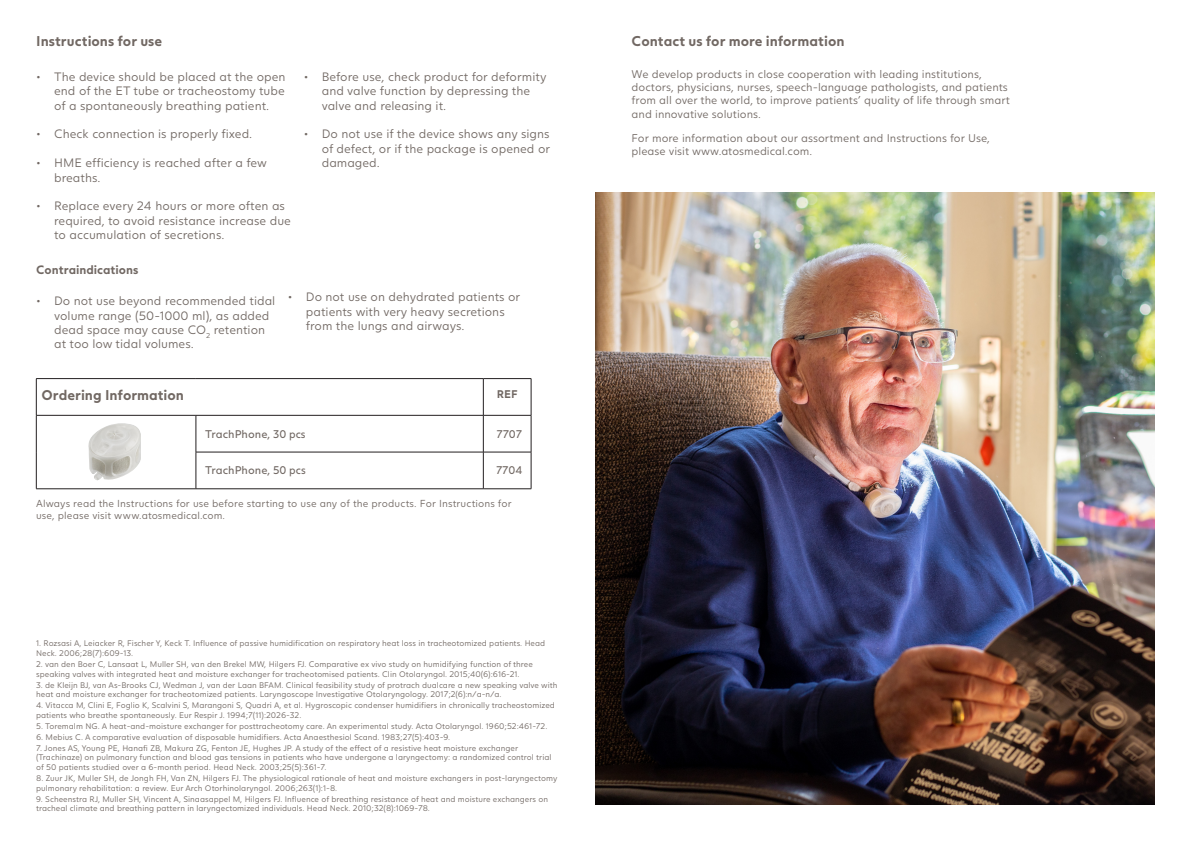
<style>
.page{position:relative;width:1191px;height:842px;background:#fff}
.page>*{position:absolute;margin:0;border:0;box-sizing:border-box;transform-origin:0 0}
.Sub_heading_smaller{font:700 14px "Juli Sans";color:#716863}
.Table_head{font:700 14px "Juli Sans";color:#716863}
.t1{font:300 12px/14.4px "Juli Sans";color:#716863}
.t2{font:700 12px "Juli Sans";color:#716863}
.Body{font:300 11px/13.2px "Juli Sans";color:#716863}
.Ordertext{font:11px "Juli Sans";color:#716863}
.Ordertext-2{font:11px "Juli Sans";color:#716863;scale:.95 1}
.Table_head-2{font:700 11px "Juli Sans";color:#716863}
.bread_09{font:300 10px/12px "Juli Sans";letter-spacing:.005em;color:#716863}
.subhead_8_pt{font:300 8px/9.6px "Juli Sans";color:#716863}
</style>
<div class="page">
<img style="left:88px;top:423px;width:53px;height:58px">
<hr style="left:36px;top:378px;width:160px;height:1px;background:#231f20">
<hr style="left:36px;top:379px;width:1px;height:36px;background:#231f20">
<hr style="left:196px;top:378px;width:287px;height:1px;background:#231f20">
<hr style="left:483px;top:378px;width:48px;height:1px;background:#231f20">
<hr style="left:483px;top:379px;width:1px;height:36px;background:#231f20">
<hr style="left:531px;top:379px;width:1px;height:36px;background:#231f20">
<hr style="left:36px;top:415px;width:160px;height:1px;background:#231f20">
<hr style="left:36px;top:415px;width:1px;height:37px;background:#231f20">
<hr style="left:196px;top:415px;width:287px;height:1px;background:#231f20">
<hr style="left:196px;top:415px;width:1px;height:37px;background:#231f20">
<hr style="left:483px;top:415px;width:48px;height:1px;background:#231f20">
<hr style="left:483px;top:415px;width:1px;height:37px;background:#231f20">
<hr style="left:531px;top:415px;width:1px;height:37px;background:#231f20">
<hr style="left:36px;top:452px;width:1px;height:37px;background:#231f20">
<hr style="left:196px;top:452px;width:287px;height:1px;background:#231f20">
<hr style="left:196px;top:452px;width:1px;height:37px;background:#231f20">
<hr style="left:483px;top:452px;width:48px;height:1px;background:#231f20">
<hr style="left:483px;top:452px;width:1px;height:37px;background:#231f20">
<hr style="left:531px;top:452px;width:1px;height:37px;background:#231f20">
<hr style="left:36px;top:489px;width:160px;height:1px;background:#231f20">
<hr style="left:196px;top:489px;width:287px;height:1px;background:#231f20">
<hr style="left:483px;top:489px;width:48px;height:1px;background:#231f20">
<img style="left:595px;top:192px;width:560px;height:612px">
<p class="Sub_heading_smaller" style="left:36px;top:33px;width:128px">Instructions for use</p>
<p class="t1" style="left:54px;top:69px;width:233px;text-align:justify;text-indent:-18px">• The device should be placed at the open end of the ET tube or tracheostomy tube of a spontaneously breathing patient.</p>
<p class="t1" style="left:36px;top:127px;width:218px">• Check connection is properly fixed.</p>
<p class="t1" style="left:54px;top:156px;width:214px;text-indent:-18px">• HME efficiency is reached after a few breaths.</p>
<p class="t1" style="left:54px;top:199px;width:238px;text-indent:-18px">• Replace every 24 hours or more often as required, to avoid resistance increase due to accumulation of secretions.</p>
<p class="t2" style="left:36px;top:262px;width:104px">Contraindications</p>
<p class="t1" style="left:54px;top:294px;width:223px;text-indent:-18px">• Do not use beyond recommended tidal volume range (50-1000 ml), as added dead space may cause CO<sub>2</sub> retention at too low tidal volumes.</p>
<p class="t1" style="left:306px;top:290px;width:216px;text-indent:-18px">• Do not use on dehydrated patients or patients with very heavy secretions from the lungs and airways.</p>
<p class="t1" style="left:322px;top:69px;width:226px;text-indent:-18px">• Before use, check product for deformity and valve function by depressing the valve and releasing it.</p>
<p class="t1" style="left:322px;top:127px;width:230px;text-align:justify;text-indent:-18px">• Do not use if the device shows any signs of defect, or if the package is opened or damaged.</p>
<p class="Table_head" style="left:41px;top:386px;width:144px">Ordering Information</p>
<p class="Table_head-2" style="left:496px;top:388px;width:23px">REF</p>
<p class="Ordertext" style="left:205px;top:427px;width:102px">TrachPhone, 30 pcs</p>
<p class="Ordertext-2" style="left:496px;top:427px;width:28px">7707</p>
<p class="Ordertext" style="left:205px;top:464px;width:102px">TrachPhone, 50 pcs</p>
<p class="Ordertext-2" style="left:496px;top:464px;width:29px">7704</p>
<p class="bread_09" style="left:36px;top:498px;width:477px">Always read the Instructions for use before starting to use any of the products. For Instructions for use, please visit www.atosmedical.com.</p>
<p class="subhead_8_pt" style="left:36px;top:639px;width:510px">1. Rozsasi A, Leiacker R, Fischer Y, Keck T. Influence of passive humidification on respiratory heat loss in tracheotomized patients. Head<br>Neck. 2006;28(7):609-13.</p>
<p class="subhead_8_pt" style="left:36px;top:659px;width:498px">2. van den Boer C, Lansaat L, Muller SH, van den Brekel MW, Hilgers FJ. Comparative ex vivo study on humidifying function of three speaking valves with integrated heat and moisture exchanger for tracheotomised patients. Clin Otolaryngol. 2015;40(6):616-21.</p>
<p class="subhead_8_pt" style="left:36px;top:680px;width:523px">3. de Kleijn BJ, van As-Brooks CJ, Wedman J, van der Laan BFAM. Clinical feasibility study of protrach dualcare a new speaking valve with heat and moisture exchanger for tracheotomized patients. Laryngoscope Investigative Otolaryngology. 2017;2(6):n/a-n/a.</p>
<p class="subhead_8_pt" style="left:36px;top:700px;width:520px">4. Vitacca M, Clini E, Foglio K, Scalvini S, Marangoni S, Quadri A, et al. Hygroscopic condenser humidifiers in chronically tracheostomized patients who breathe spontaneously. Eur Respir J. 1994;7(11):2026-32.</p>
<p class="subhead_8_pt" style="left:36px;top:721px;width:513px">5. Toremalm NG. A heat-and-moisture exchanger for posttracheotomy care. An experimental study. Acta Otolaryngol. 1960;52:461-72.</p>
<p class="subhead_8_pt" style="left:36px;top:732px;width:416px">6. Mebius C. A comparative evaluation of disposable humidifiers. Acta Anaesthesiol Scand. 1983;27(5):403-9.</p>
<p class="subhead_8_pt" style="left:36px;top:743px;width:517px">7. Jones AS, Young PE, Hanafi ZB, Makura ZG, Fenton JE, Hughes JP. A study of the effect of a resistive heat moisture exchanger (Trachinaze) on pulmonary function and blood gas tensions in patients who have undergone a laryngectomy: a randomized control trial of 50 patients studied over a 6-month period. Head Neck. 2003;25(5):361-7.</p>
<p class="subhead_8_pt" style="left:36px;top:773px;width:523px">8. Zuur JK, Muller SH, de Jongh FH, Van ZN, Hilgers FJ. The physiological rationale of heat and moisture exchangers in post-laryngectomy pulmonary rehabilitation: a review. Eur Arch Otorhinolaryngol. 2006;263(1):1-8.</p>
<p class="subhead_8_pt" style="left:36px;top:794px;width:513px">9. Scheenstra RJ, Muller SH, Vincent A, Sinaasappel M, Hilgers FJ. Influence of breathing resistance of heat and moisture exchangers on tracheal climate and breathing pattern in laryngectomized individuals. Head Neck. 2010;32(8):1069-78.</p>
<p class="Sub_heading_smaller" style="left:631px;top:33px;width:214px">Contact us for more information</p>
<p class="Body" style="left:631px;top:67px;width:380px">We develop products in close cooperation with leading institutions, doctors, physicians, nurses, speech-language pathologists, and patients from all over the world, to improve patients’ quality of life through smart and innovative solutions.</p>
<p class="Body" style="left:631px;top:132px;width:360px">For more information about our assortment and Instructions for Use, please visit www.atosmedical.com.</p>
</div>
